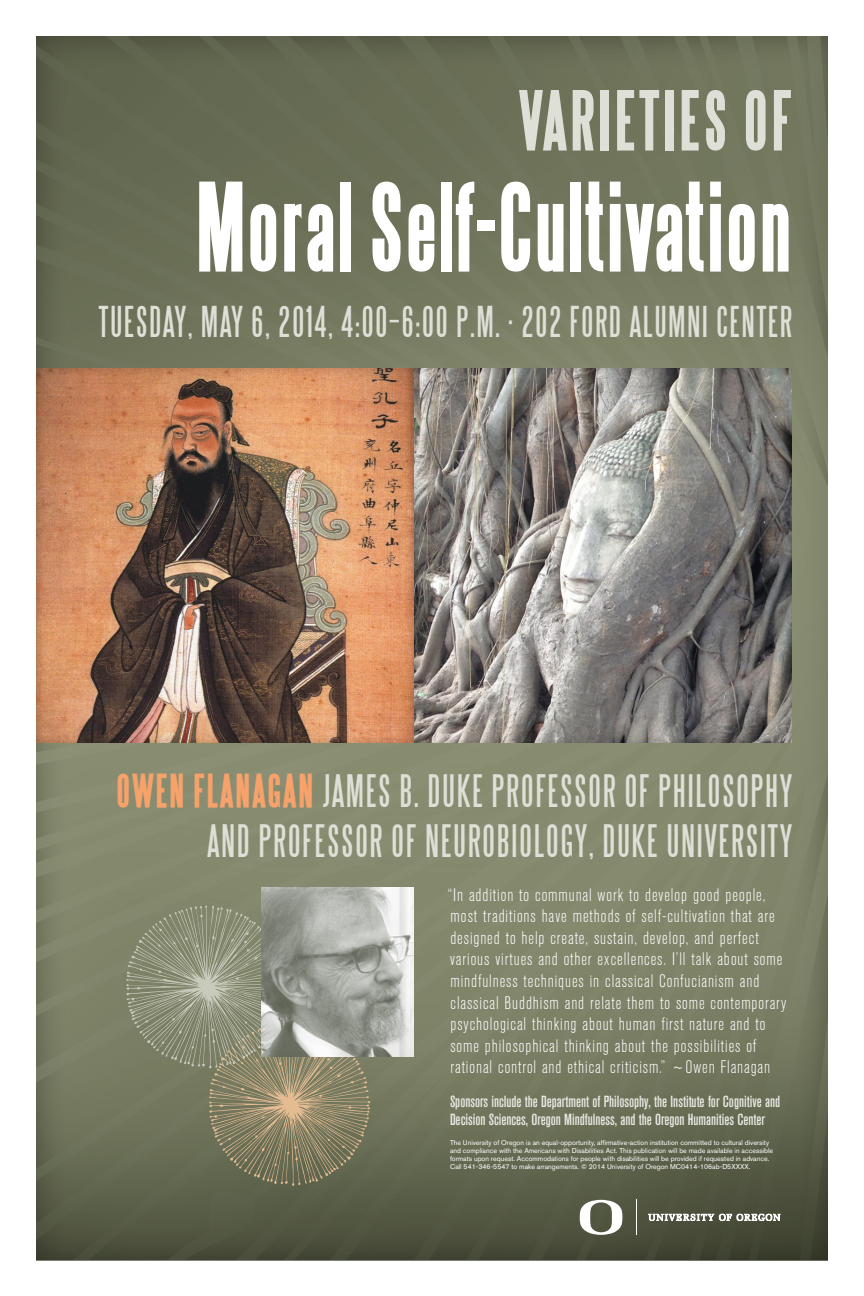
<style>
.page{position:relative;width:864px;height:1296px;background:#fff}
.page>*{position:absolute;margin:0;border:0;box-sizing:border-box;transform-origin:0 0}
.t1{font:700 108.4px "Steelfish";letter-spacing:.01em;color:#fff}
.t2{font:700 73px "Steelfish";letter-spacing:.05em;color:#dee0d7}
.t3{font:41px/49.2px "Steelfish";letter-spacing:.05em;color:#dee0d7;text-align:right}
.t4{font:39px "Steelfish";letter-spacing:.05em;color:#dee0d7}
.t5{font:300 condensed 18px/21.6px "Akzidenz Grotesk BE";letter-spacing:.05em;color:#fff}
.t6{font:500 condensed 16px/18px "Akzidenz Grotesk BE";color:#e9eae4}
.t7{font:7px/8px "Akzidenz Grotesk BQ";color:#fff}
.s1{font-weight:700;color:#f7a26b}
</style>
<div class="page">
<img style="left:36px;top:36px;width:792px;height:1224px">
<svg style="left:648px;top:1214px;width:132px;height:7px"></svg>
<svg style="left:580px;top:1200px;width:42px;height:35px"></svg>
<hr style="left:636px;top:1200px;width:1px;height:35px;background:#fff">
<div style="left:36px;top:368px;width:379px;height:374px;background:#231f20;opacity:.3"></div>
<div style="left:414px;top:368px;width:378px;height:374px;background:#231f20;opacity:.3"></div>
<svg style="left:126px;top:906px;width:244px;height:280px;background:#85856b"></svg>
<img style="left:261px;top:888px;width:153px;height:169px">
<p class="t2" style="left:519px;top:80px;width:274px">VARIETIES OF</p>
<p class="t1" style="left:196px;top:166px;width:598px">Moral Self-Cultivation</p>
<p class="t4" style="left:99px;top:301px;width:695px">TUESDAY, MAY 6, 2014, 4:00–6:00 P.M. · 202 FORD ALUMNI CENTER</p>
<p class="t3" style="left:117px;top:767px;width:677px"><span class="s1">OWEN FLANAGAN</span> JAMES B. DUKE PROFESSOR OF PHILOSOPHY<br>AND PROFESSOR OF NEUROBIOLOGY, DUKE UNIVERSITY</p>
<p class="t5" style="left:448px;top:884px;width:340px">“In addition to communal work to develop good people, most traditions have methods of self-cultivation that are designed to help create, sustain, develop, and perfect various virtues and other excellences. I’ll talk about some mindfulness techniques in classical Confucianism and classical Buddhism and relate them to some contemporary psychological thinking about human first nature and to some philosophical thinking about the possibilities of rational control and ethical criticism.” ~Owen Flanagan</p>
<p class="t6" style="left:450px;top:1093px;width:332px">Sponsors include the Department of Philosophy, the Institute for Cognitive and<br>Decision Sciences, Oregon Mindfulness, and the Oregon Humanities Center</p>
<p class="t7" style="left:450px;top:1139px;width:325px">The University of Oregon is an equal-opportunity, affirmative-action institution committed to cultural diversity and compliance with the Americans with Disabilities Act. This publication will be made available in accessible formats upon request. Accommodations for people with disabilities will be provided if requested in advance.<br>Call 541-346-5547 to make arrangements. © 2014 University of Oregon MC0414-106ab-D5XXXX.</p>
</div>
